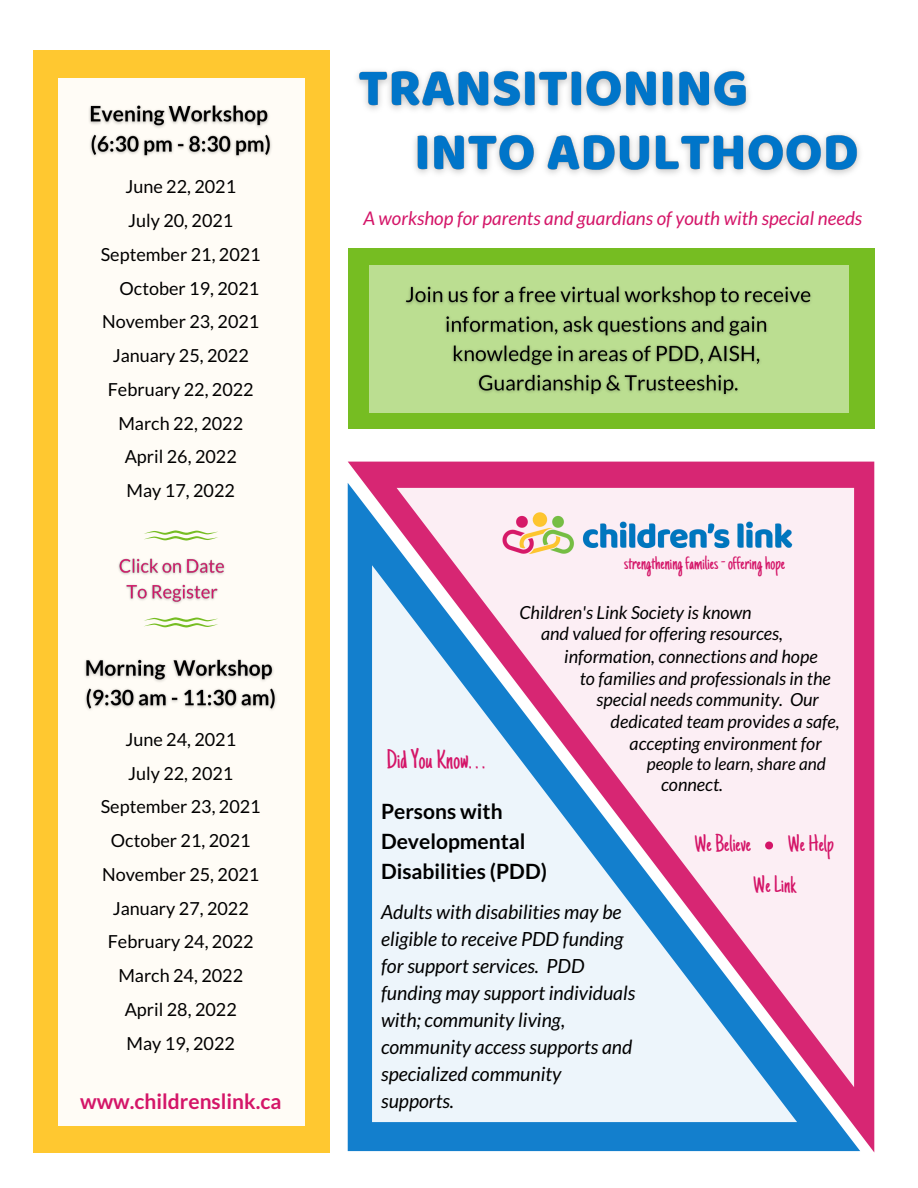
<style>
.page{position:relative;width:918px;height:1188px;background:#fff}
.page>*{position:absolute;margin:0;border:0;box-sizing:border-box;transform-origin:0 0}
.t1{font:27px "Just Another Hand";color:#d41568}
.t2{font:24px "Just Another Hand";color:#d41568}
.t3{font:700 21px "Lato";color:#000}
.t4{font:700 21px "Lato";color:#d41568}
.t5{font:19.65px "Just Another Hand";color:#d41568}
.t6{font:italic 19.5px/27px "Lato";color:#000}
.t7{font:italic 18.75px "Lato";color:#d41568}
.t8{font:18px "Lato";color:#000}
.t9{font:italic 18px "Lato";color:#000}
.t10{font:italic 17.25px "Lato";color:#000}
</style>
<div class="page">
<svg style="left:348px;top:462px;width:526px;height:690px;background:#968cc1"></svg>
<svg style="left:397px;top:488px;width:457px;height:599px;background:#ded8e9"></svg>
<div style="left:33px;top:51px;width:296px;height:1102px;background:#ffc830"></div>
<div style="left:58px;top:78px;width:246px;height:1048px;background:#fffcf6"></div>
<img style="left:480px;top:481px;width:337px;height:101px">
<svg style="left:144px;top:617px;width:74px;height:10px"></svg>
<img style="left:357px;top:70px;width:392px;height:40px">
<img style="left:403px;top:102px;width:457px;height:73px">
<svg style="left:765px;top:841px;width:8px;height:8px"></svg>
<img style="left:89px;top:105px;width:183px;height:52px">
<img style="left:85px;top:659px;width:191px;height:51px">
<img style="left:118px;top:558px;width:107px;height:17px">
<div style="left:348px;top:248px;width:526px;height:181px;background:#76bd22"></div>
<div style="left:369px;top:265px;width:479px;height:147px;background:#bbde91"></div>
<img style="left:405px;top:286px;width:406px;height:109px">
<svg style="left:144px;top:530px;width:74px;height:11px"></svg>
<img style="left:126px;top:584px;width:92px;height:20px">
<p class="t8" style="left:125px;top:176px;width:112px">June 22, 2021</p>
<p class="t8" style="left:128px;top:209px;width:107px">July 20, 2021</p>
<p class="t8" style="left:101px;top:243px;width:161px">September 21, 2021</p>
<p class="t8" style="left:120px;top:277px;width:141px">October 19, 2021</p>
<p class="t8" style="left:102px;top:311px;width:159px">November 23, 2021</p>
<p class="t8" style="left:113px;top:344px;width:138px">January 25, 2022</p>
<p class="t8" style="left:108px;top:378px;width:147px">February 22, 2022</p>
<p class="t8" style="left:118px;top:412px;width:126px">March 22, 2022</p>
<p class="t8" style="left:125px;top:446px;width:114px">April 26, 2022</p>
<p class="t8" style="left:127px;top:479px;width:110px">May 17, 2022</p>
<p class="t8" style="left:125px;top:728px;width:112px">June 24, 2021</p>
<p class="t8" style="left:128px;top:762px;width:107px">July 22, 2021</p>
<p class="t8" style="left:101px;top:796px;width:161px">September 23, 2021</p>
<p class="t8" style="left:111px;top:829px;width:141px">October 21, 2021</p>
<p class="t8" style="left:102px;top:863px;width:159px">November 25, 2021</p>
<p class="t8" style="left:113px;top:897px;width:138px">January 27, 2022</p>
<p class="t8" style="left:108px;top:931px;width:147px">February 24, 2022</p>
<p class="t8" style="left:118px;top:964px;width:126px">March 24, 2022</p>
<p class="t8" style="left:125px;top:998px;width:114px">April 28, 2022</p>
<p class="t8" style="left:127px;top:1032px;width:110px">May 19, 2022</p>
<p class="t4" style="left:80px;top:1088px;width:203px">www.childrenslink.ca</p>
<p class="t7" style="left:363px;top:207px;width:500px">A workshop for parents and guardians of youth with special needs</p>
<p class="t1" style="left:387px;top:749px;width:100px">Did You Know. . .</p>
<p class="t5" style="left:624px;top:555px;width:162px">strengthening families - offering hope</p>
<p class="t9" style="left:519px;top:601px;width:234px">Children's Link Society is known</p>
<p class="t9" style="left:541px;top:622px;width:243px">and valued for offering resources,</p>
<p class="t9" style="left:564px;top:646px;width:255px">information, connections and hope</p>
<p class="t9" style="left:580px;top:667px;width:253px">to families and professionals in the</p>
<p class="t9" style="left:597px;top:688px;width:224px">special needs community. Our</p>
<p class="t9" style="left:611px;top:711px;width:231px">dedicated team provides a safe,</p>
<p class="t9" style="left:630px;top:732px;width:194px">accepting environment for</p>
<p class="t10" style="left:647px;top:753px;width:181px">people to learn, share and</p>
<p class="t9" style="left:661px;top:773px;width:63px">connect.</p>
<p class="t3" style="left:381px;top:799px;width:123px">Persons with</p>
<p class="t3" style="left:381px;top:828px;width:146px">Developmental</p>
<p class="t3" style="left:381px;top:858px;width:167px">Disabilities (PDD)</p>
<p class="t6" style="left:381px;top:898px;width:256px">Adults with disabilities may be eligible to receive PDD funding for support services. PDD funding may support individuals with; community living, community access supports and specialized community supports.</p>
<p class="t2" style="left:694px;top:834px;width:58px">WeBelieve</p>
<p class="t2" style="left:788px;top:834px;width:47px">We Help</p>
<p class="t2" style="left:753px;top:875px;width:45px">WeLink</p>
</div>
